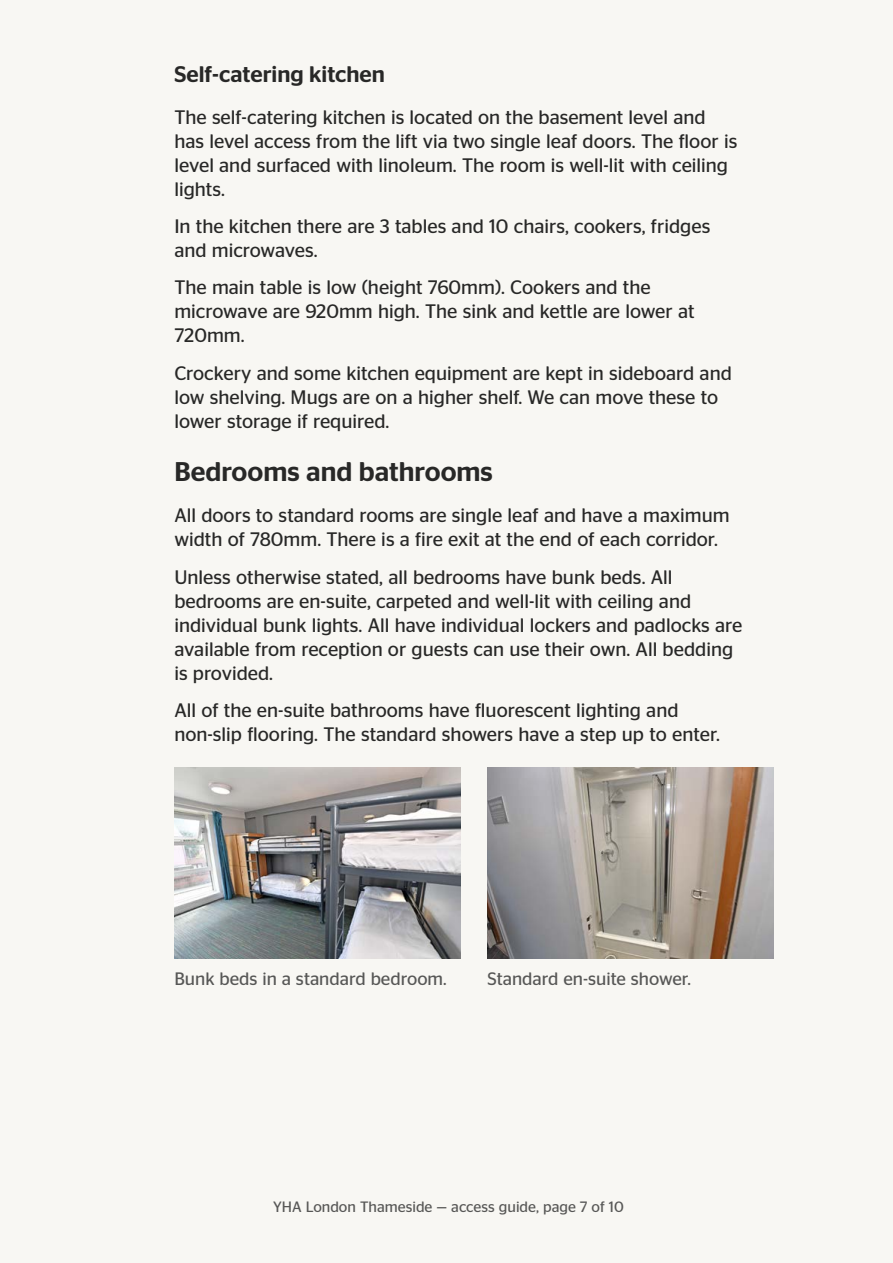
<style>
.page{position:relative;width:893px;height:1263px;background:#fff}
.page>*{position:absolute;margin:0;border:0;box-sizing:border-box;transform-origin:0 0}
.h2{font:500 27px "Stag Sans";color:#282827}
.h3{font:500 22.5px "Stag Sans";color:#282827}
.p{font:19.5px/24px "Stag Sans";color:#282827}
.caption{font:18px "Stag Sans";color:#575756}
.t1{font:15px "Stag Sans";color:#575756}
</style>
<div class="page">
<img style="left:174px;top:767px;width:287px;height:192px">
<img style="left:487px;top:767px;width:287px;height:192px">
<h3 class="h3" style="left:174px;top:61px;width:212px">Self-catering kitchen</h3>
<p class="p" style="left:174px;top:105px;width:564px">The self-catering kitchen is located on the basement level and has level access from the lift via two single leaf doors. The floor is level and surfaced with linoleum. The room is well-lit with ceiling lights.</p>
<p class="p" style="left:174px;top:214px;width:537px">In the kitchen there are 3 tables and 10 chairs, cookers, fridges and microwaves.</p>
<p class="p" style="left:174px;top:275px;width:522px">The main table is low (height 760mm). Cookers and the microwave are 920mm high. The sink and kettle are lower at<br>720mm.</p>
<p class="p" style="left:174px;top:361px;width:559px">Crockery and some kitchen equipment are kept in sideboard and low shelving. Mugs are on a higher shelf. We can move these to lower storage if required.</p>
<h2 class="h2" style="left:174px;top:456px;width:320px">Bedrooms and bathrooms</h2>
<p class="p" style="left:174px;top:503px;width:557px">All doors to standard rooms are single leaf and have a maximum width of 780mm. There is a fire exit at the end of each corridor.</p>
<p class="p" style="left:174px;top:565px;width:570px">Unless otherwise stated, all bedrooms have bunk beds. All bedrooms are en-suite, carpeted and well-lit with ceiling and individual bunk lights. All have individual lockers and padlocks are available from reception or guests can use their own. All bedding is provided.</p>
<p class="p" style="left:174px;top:698px;width:547px">All of the en-suite bathrooms have fluorescent lighting and non-slip flooring. The standard showers have a step up to enter.</p>
<p class="caption" style="left:174px;top:969px;width:274px">Bunk beds in a standard bedroom.</p>
<p class="caption" style="left:487px;top:969px;width:205px">Standard en-suite shower.</p>
<p class="t1" style="left:273px;top:1198px;width:352px">YHA London Thameside — access guide, page 7 of 10</p>
</div>
